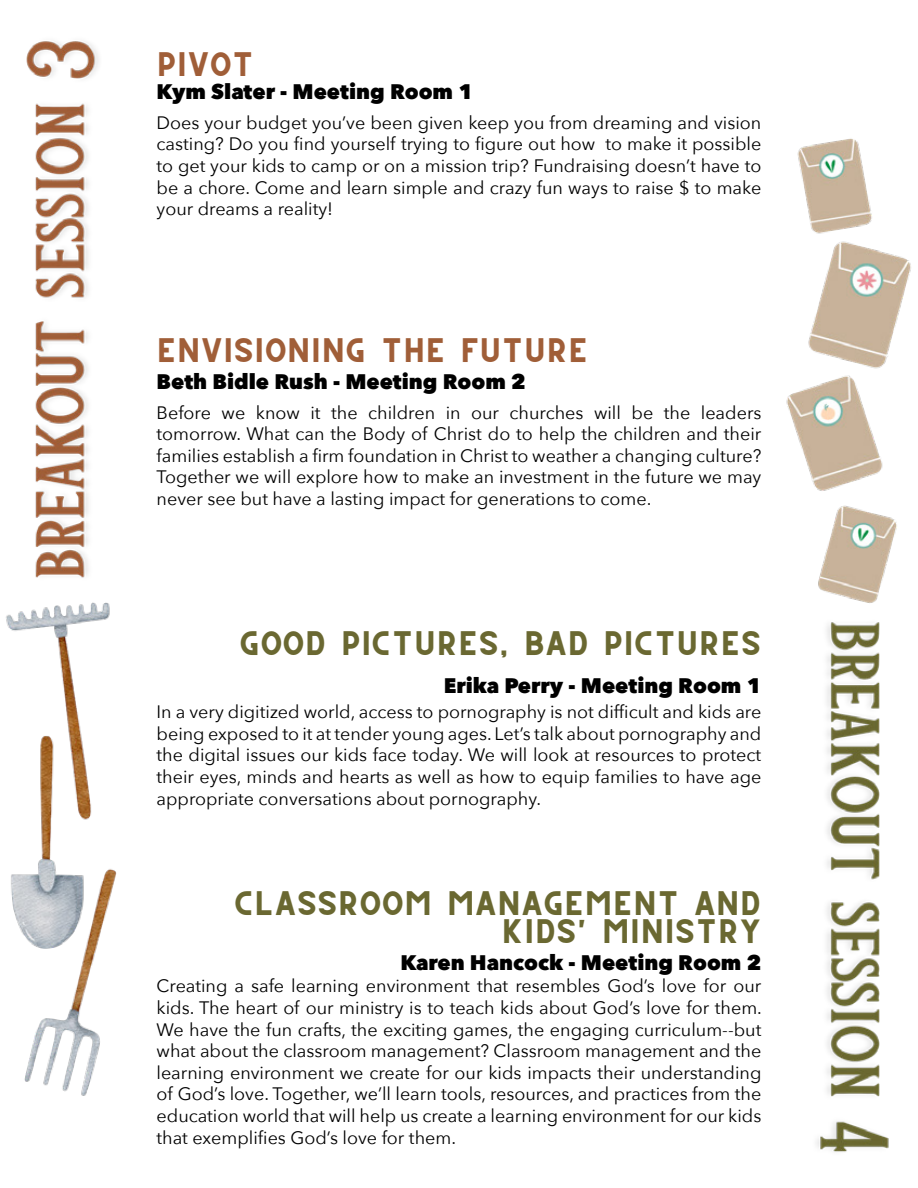
<style>
.page{position:relative;width:918px;height:1188px;background:#fff}
.page>*{position:absolute;margin:0;border:0;box-sizing:border-box;transform-origin:0 0}
.t1{font:24px/28.8px "CS Gordon";color:#6a6831;text-align:right}
.t2{font:24px "CS Gordon";color:#a05e38}
.t3{font:800 21px "Avenir Next";color:#000}
.t4{font:18px/21.6px "Avenir Next";color:#000;text-align:justify}
</style>
<div class="page">
<img style="left:6px;top:41px;width:111px;height:1055px">
<img style="left:786px;top:138px;width:125px;height:1014px">
<h1 class="t2" style="left:157px;top:53px;width:99px">PIVOT</h1>
<p class="t3" style="left:157px;top:79px;width:318px">Kym Slater - Meeting Room 1</p>
<p class="t4" style="left:157px;top:111px;width:606px">Does your budget you’ve been given keep you from dreaming and vision casting? Do you find yourself trying to figure out how to make it possible to get your kids to camp or on a mission trip? Fundraising doesn’t have to be a chore. Come and learn simple and crazy fun ways to raise $ to make your dreams a reality!</p>
<h1 class="t2" style="left:157px;top:340px;width:433px">ENVISIONING THE FUTURE</h1>
<p class="t3" style="left:157px;top:369px;width:371px">Beth Bidle Rush - Meeting Room 2</p>
<p class="t4" style="left:157px;top:401px;width:606px">Before we know it the children in our churches will be the leaders tomorrow. What can the Body of Christ do to help the children and their families establish a firm foundation in Christ to weather a changing culture?<br>Together we will explore how to make an investment in the future we may never see but have a lasting impact for generations to come.</p>
<h1 class="t1" style="left:239px;top:632px;width:523px">GOOD PICTURES, BAD PICTURES</h1>
<p class="t3" style="left:444px;top:673px;width:319px">Erika Perry - Meeting Room 1</p>
<p class="t4" style="left:157px;top:700px;width:606px">In a very digitized world, access to pornography is not difficult and kids are being exposed to it at tender young ages. Let’s talk about pornography and the digital issues our kids face today. We will look at resources to protect their eyes, minds and hearts as well as how to equip families to have age appropriate conversations about pornography.</p>
<h1 class="t1" style="left:234px;top:892px;width:529px">CLASSROOM MANAGEMENT AND<br>KIDS' MINISTRY</h1>
<p class="t3" style="left:400px;top:950px;width:363px">Karen Hancock - Meeting Room 2</p>
<p class="t4" style="left:157px;top:975px;width:607px">Creating a safe learning environment that resembles God’s love for our kids. The heart of our ministry is to teach kids about God’s love for them.<br>We have the fun crafts, the exciting games, the engaging curriculum--but what about the classroom management? Classroom management and the learning environment we create for our kids impacts their understanding of God’s love. Together, we’ll learn tools, resources, and practices from the education world that will help us create a learning environment for our kids that exemplifies God’s love for them.</p>
</div>
